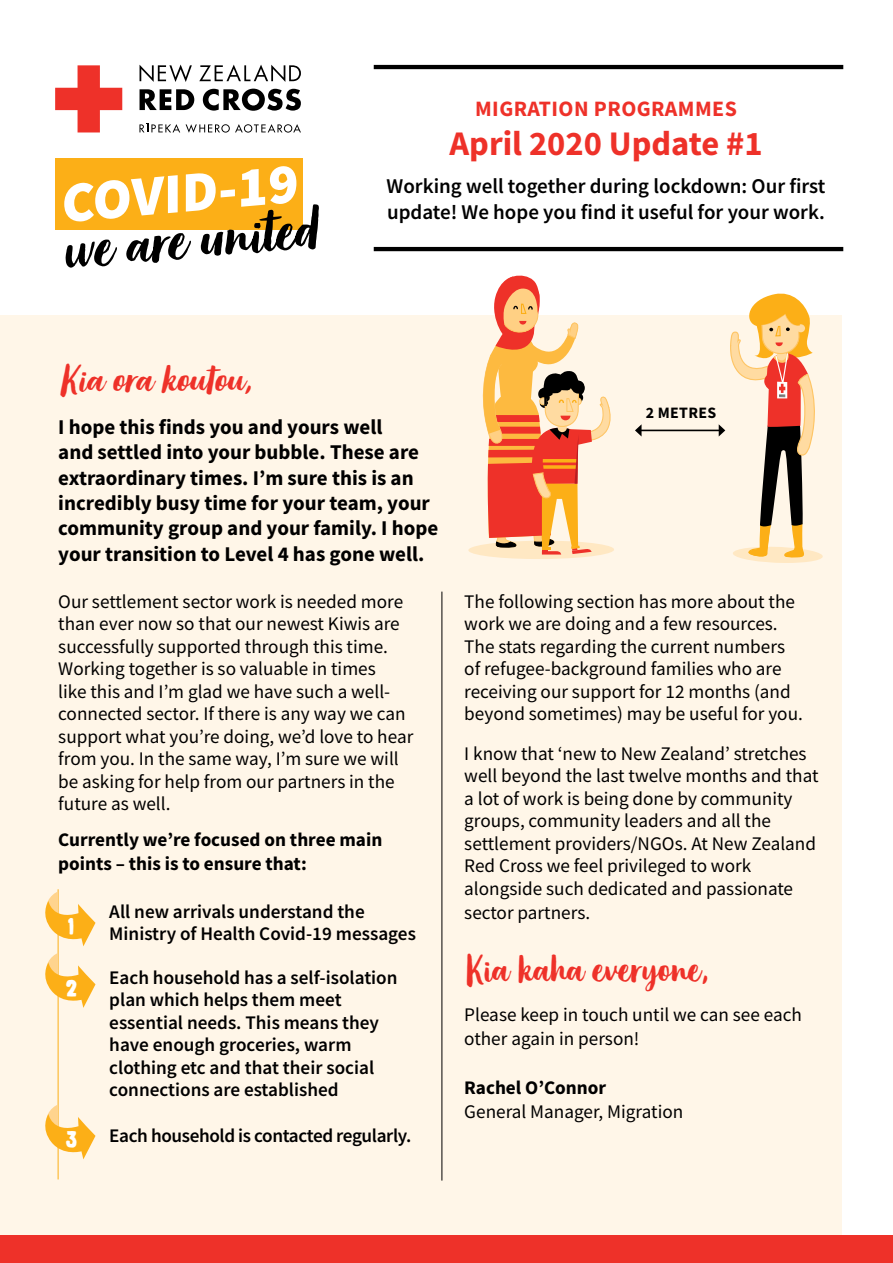
<style>
.page{position:relative;width:893px;height:1263px;background:#fff}
.page>*{position:absolute;margin:0;border:0;box-sizing:border-box;transform-origin:0 0}
.t1{font:40.5px "Organika Script";color:#ee3129}
.t2{font:italic 40.5px "Organika Script";color:#ee3129}
.t3{font:700 34.5px "Source Sans Pro";color:#ee3129}
.t4{font:700 21.9px "Source Sans Pro";letter-spacing:.02em;color:#ee3129}
.t5{font:21.75px "elph chubba";color:#fff}
.t6{font:700 21px/25.5px "Source Sans Pro";color:#000}
.t7{font:600 21px/25.2px "Source Sans Pro";color:#000}
.t8{font:19.2px/22.5px "Source Sans Pro";color:#000}
.t9{font:600 19.2px/22.5px "Source Sans Pro";color:#000}
.t10{font:700 19.2px/24px "Source Sans Pro";color:#000}
.t11{font:600 19.2px "Source Sans Pro";letter-spacing:-.02em;color:#000}
.t12{font:700 15.9px "Source Sans Pro";letter-spacing:.02em;color:#000}
</style>
<div class="page">
<div style="left:0;top:315px;width:842px;height:929px;background:#fff6e8"></div>
<svg style="left:468px;top:275px;width:146px;height:284px"></svg>
<svg style="left:140px;top:65px;width:52px;height:17px"></svg>
<svg style="left:199px;top:65px;width:102px;height:17px"></svg>
<svg style="left:140px;top:89px;width:54px;height:21px"></svg>
<svg style="left:203px;top:89px;width:98px;height:22px"></svg>
<svg style="left:55px;top:65px;width:67px;height:67px"></svg>
<svg style="left:186px;top:124px;width:115px;height:9px"></svg>
<svg style="left:139px;top:123px;width:41px;height:9px"></svg>
<div style="left:55px;top:158px;width:247px;height:72px;background:#fcaf17"></div>
<svg style="left:64px;top:164px;width:255px;height:104px"></svg>
<hr style="left:374px;top:247px;width:469px;height:4px;background:#000">
<hr style="left:374px;top:65px;width:469px;height:4px;background:#000">
<div style="left:0;top:1235px;width:893px;height:28px;background:#ee3129"></div>
<hr style="left:641px;top:430px;width:79px;height:1px;background:#000">
<svg style="left:635px;top:425px;width:6px;height:11px"></svg>
<svg style="left:719px;top:293px;width:104px;height:270px"></svg>
<hr style="left:58px;top:889px;width:1px;height:290px;background:#fcaf17">
<svg style="left:45px;top:892px;width:51px;height:54px"></svg>
<svg style="left:45px;top:953px;width:51px;height:55px"></svg>
<svg style="left:45px;top:1105px;width:51px;height:54px"></svg>
<hr style="left:442px;top:592px;width:1px;height:588px;background:#000">
<p class="t4" style="left:475px;top:93px;width:263px">MIGRATION PROGRAMMES</p>
<h2 class="t3" style="left:449px;top:120px;width:315px">April 2020 Update #1</h2>
<p class="t7" style="left:387px;top:174px;width:440px">Working well together during lockdown: Our first update! We hope you find it useful for your work.</p>
<h1 class="t2" style="left:58px;top:355px;width:195px">Kia ora koutou,</h1>
<p class="t6" style="left:58px;top:413px;width:382px">I hope this finds you and yours well<br>and settled into your bubble. These are extraordinary times. I’m sure this is an incredibly busy time for your team, your community group and your family. I hope your transition to Level 4 has gone well.</p>
<p class="t8" style="left:58px;top:590px;width:357px">Our settlement sector work is needed more than ever now so that our newest Kiwis are successfully supported through this time.<br>Working together is so valuable in times<br>like this and I’m glad we have such a well&shy;connected sector. If there is any way we can support what you’re doing, we’d love to hear from you. In the same way, I’m sure we will be asking for help from our partners in the future as well.</p>
<p class="t10" style="left:58px;top:827px;width:326px">Currently we’re focused on three main points – this is to ensure that:</p>
<p class="t9" style="left:109px;top:900px;width:308px">All new arrivals understand the<br>Ministry of Health Covid-19 messages</p>
<p class="t9" style="left:109px;top:966px;width:290px">Each household has a self-isolation plan which helps them meet essential needs. This means they have enough groceries, warm clothing etc and that their social connections are established</p>
<p class="t11" style="left:109px;top:1122px;width:304px">Each household is contacted regularly.</p>
<p class="t5" style="left:68px;top:917px;width:8px">1</p>
<p class="t5" style="left:65px;top:978px;width:12px">2</p>
<p class="t5" style="left:65px;top:1130px;width:12px">3</p>
<p class="t12" style="left:646px;top:402px;width:72px">2 METRES</p>
<p class="t8" style="left:464px;top:590px;width:340px">The following section has more about the work we are doing and a few resources.<br>The stats regarding the current numbers of refugee-background families who are receiving our support for 12 months (and beyond sometimes) may be useful for you.</p>
<p class="t8" style="left:464px;top:742px;width:356px">I know that ‘new to New Zealand’ stretches well beyond the last twelve months and that a lot of work is being done by community groups, community leaders and all the settlement providers/NGOs. At New Zealand Red Cross we feel privileged to work alongside such dedicated and passionate sector partners.</p>
<h1 class="t1" style="left:464px;top:945px;width:246px">Kia kaha everyone,</h1>
<p class="t8" style="left:464px;top:1002px;width:339px;line-height:24px">Please keep in touch until we can see each other again in person!</p>
<p class="t10" style="left:464px;top:1075px;width:143px">Rachel O’Connor</p>
<p class="t8" style="left:464px;top:1100px;width:221px">General Manager, Migration</p>
</div>
